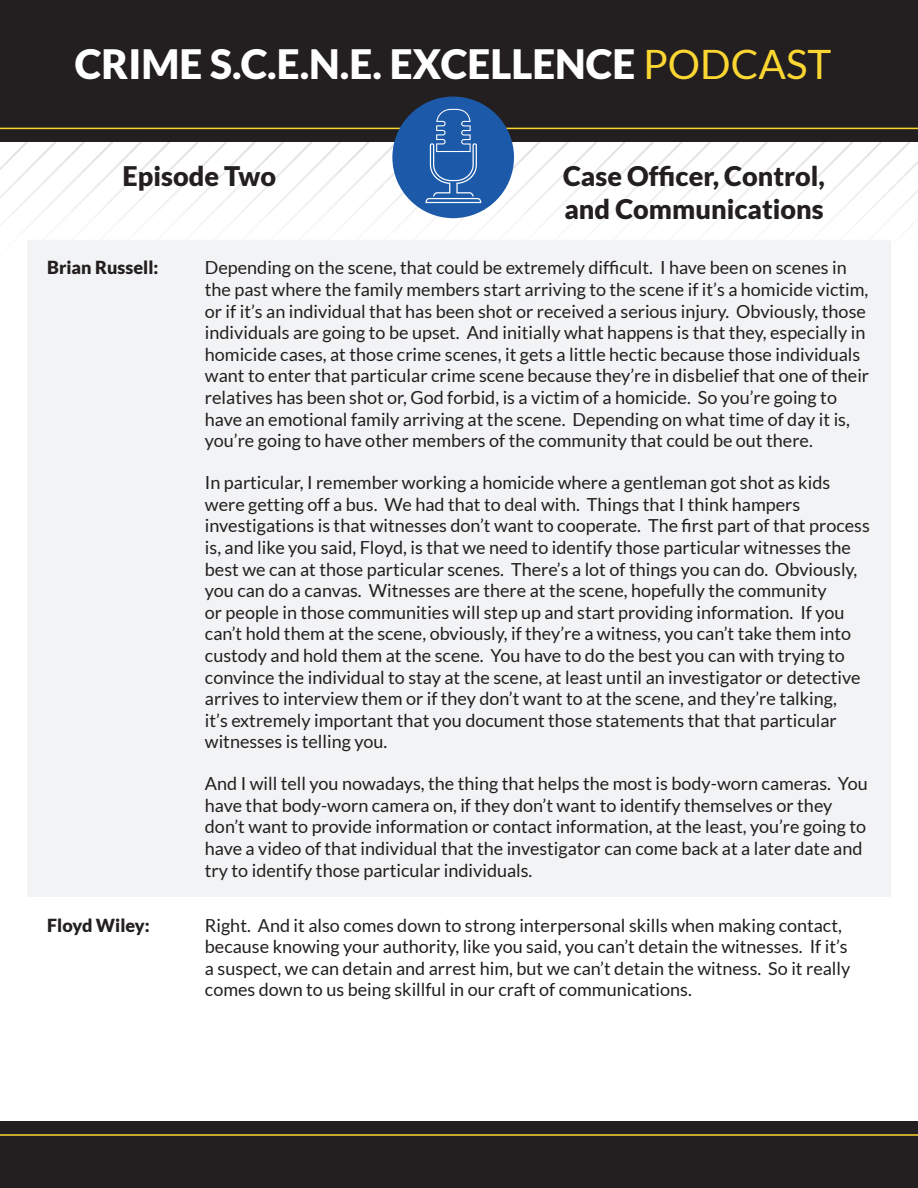
<style>
.page{position:relative;width:918px;height:1188px;background:#fff}
.page>*{position:absolute;margin:0;border:0;box-sizing:border-box;transform-origin:0 0}
.t1{font:900 40.5px "Lato";color:#fff}
.t2{font:900 27px/32.4px "Lato";color:#231f20}
.main_text{font:18px/21.6px "Lato";color:#231f20}
.name_column{font:900 18px "Lato";color:#231f20}
.s1{font-weight:400;color:#fcd732}
</style>
<div class="page">
<img style="left:0;top:141px;width:918px;height:78px">
<div style="left:0;top:0;width:918px;height:141px;background:#231f20"></div>
<hr style="left:0;top:128px;width:918px;height:1px;background:#fcd732">
<div style="left:0;top:1122px;width:918px;height:66px;background:#231f20"></div>
<hr style="left:0;top:1134px;width:918px;height:2px;background:#fcd732">
<div style="left:392px;top:97px;width:122px;height:121px;background:#1c5aa9;border-radius:50%"></div>
<svg style="left:426px;top:109px;width:55px;height:94px"></svg>
<div style="left:27px;top:240px;width:864px;height:657px;background:#f2f3f4"></div>
<h1 class="t1" style="left:75px;top:41px;width:758px">CRIME S.C.E.N.E. EXCELLENCE <span class="s1">PODCAST</span></h1>
<h2 class="t2" style="left:123px;top:160px;width:155px">Episode Two</h2>
<h2 class="t2" style="left:563px;top:160px;width:263px">Case Officer, Control, and Communications</h2>
<p class="name_column" style="left:47px;top:257px;width:113px">Brian Russell:</p>
<p class="main_text" style="left:205px;top:257px;width:666px">Depending on the scene, that could be extremely difficult. I have been on scenes in the past where the family members start arriving to the scene if it’s a homicide victim, or if it’s an individual that has been shot or received a serious injury. Obviously, those individuals are going to be upset. And initially what happens is that they, especially in homicide cases, at those crime scenes, it gets a little hectic because those individuals want to enter that particular crime scene because they’re in disbelief that one of their relatives has been shot or, God forbid, is a victim of a homicide. So you’re going to have an emotional family arriving at the scene. Depending on what time of day it is, you’re going to have other members of the community that could be out there.</p>
<p class="main_text" style="left:205px;top:472px;width:666px">In particular, I remember working a homicide where a gentleman got shot as kids were getting off a bus. We had that to deal with. Things that I think hampers investigations is that witnesses don’t want to cooperate. The first part of that process is, and like you said, Floyd, is that we need to identify those particular witnesses the best we can at those particular scenes. There’s a lot of things you can do. Obviously, you can do a canvas. Witnesses are there at the scene, hopefully the community<br>or people in those communities will step up and start providing information. If you can’t hold them at the scene, obviously, if they’re a witness, you can’t take them into custody and hold them at the scene. You have to do the best you can with trying to convince the individual to stay at the scene, at least until an investigator or detective arrives to interview them or if they don’t want to at the scene, and they’re talking,<br>it’s extremely important that you document those statements that that particular witnesses is telling you.</p>
<p class="main_text" style="left:205px;top:773px;width:664px">And I will tell you nowadays, the thing that helps the most is body-worn cameras. You have that body-worn camera on, if they don’t want to identify themselves or they don’t want to provide information or contact information, at the least, you’re going to have a video of that individual that the investigator can come back at a later date and try to identify those particular individuals.</p>
<p class="name_column" style="left:47px;top:914px;width:104px">Floyd Wiley:</p>
<p class="main_text" style="left:205px;top:914px;width:647px">Right. And it also comes down to strong interpersonal skills when making contact, because knowing your authority, like you said, you can’t detain the witnesses. If it’s a suspect, we can detain and arrest him, but we can’t detain the witness. So it really comes down to us being skillful in our craft of communications.</p>
</div>
